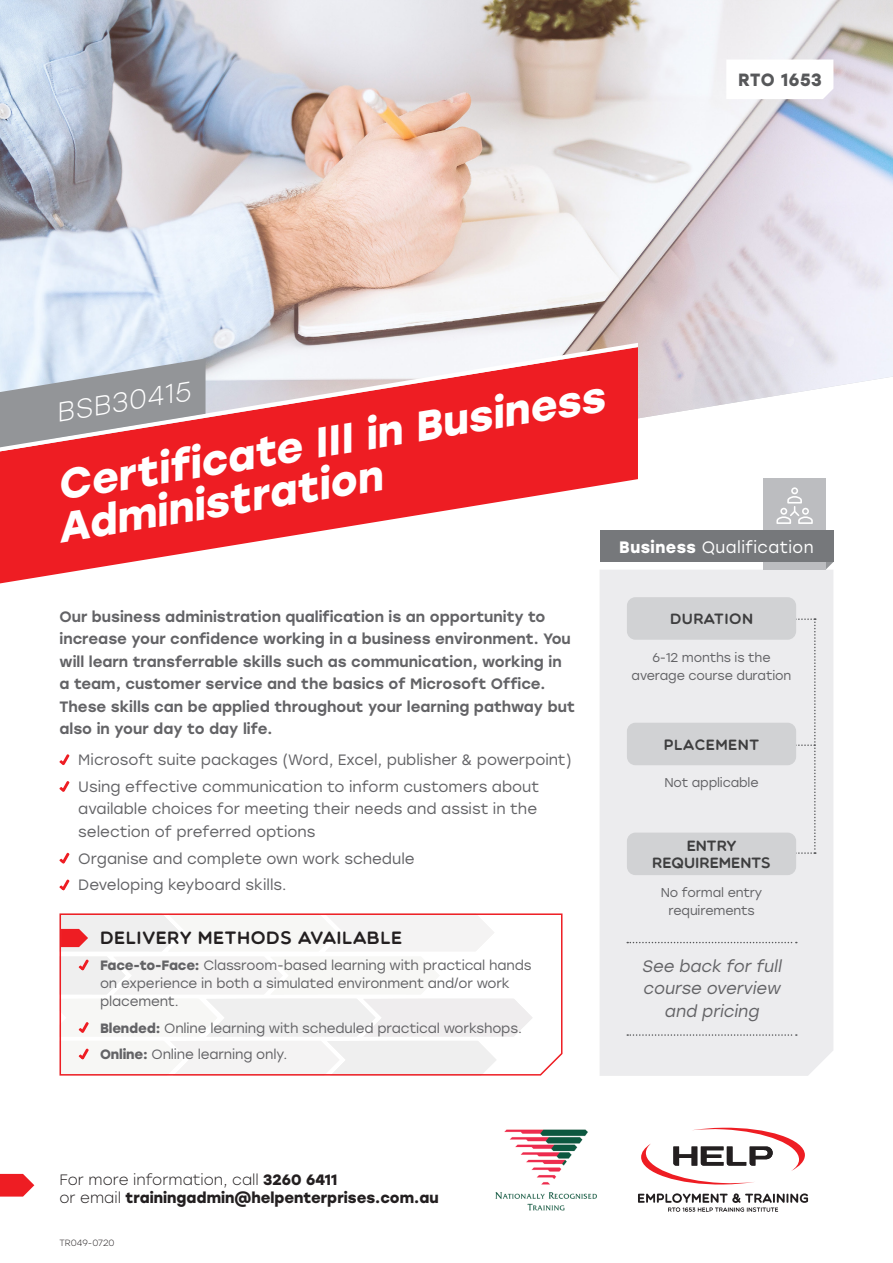
<style>
.page{position:relative;width:893px;height:1263px;background:#fff}
.page>*{position:absolute;margin:0;border:0;box-sizing:border-box;transform-origin:0 0}
.Banner_Headline{font:italic 700 42px/42.6px "Stolzl";color:#fff}
.Banner_Headline-2{font:italic 300 27px "Stolzl";color:#fff}
.t1{font:18px "Multicolore";letter-spacing:.03em;color:#231f20}
.t2{font:700 17.7px "Stolzl";letter-spacing:.03em;color:#57585a}
.t3{font:italic 16.5px/22.5px "Stolzl";color:#636366;text-align:center}
.t4{font:16.5px "Stolzl";letter-spacing:.03em;color:#fff}
.Standard_Body_GREY{font:500 15px/22.5px "Stolzl";color:#636366}
.Standard_Body_GREY-2{font:15px/22.5px "Stolzl";color:#636366}
.t5{font:700 15px/18px "Stolzl";color:#231f20}
.Sub_Headline-RED{font:15px "Multicolore";letter-spacing:.03em;color:#3e3e3f}
.Sub_Headline-RED-2{font:15px/16.5px "Multicolore";color:#3e3e3f;text-align:center}
.t6{font:13.5px/18px "Stolzl";letter-spacing:-.01em;color:#636366}
.t7{font:12.75px/18px "Stolzl";letter-spacing:-.01em;color:#636366;text-align:center}
.t8{font:300 9px "Stolzl";letter-spacing:-.01em;color:#231f20}
.s1{font-weight:700}
.s2{font-weight:300}
</style>
<div class="page">
<svg style="left:59px;top:913px;width:504px;height:163px"></svg>
<img style="left:0;top:0;width:893px;height:419px">
<img style="left:495px;top:1129px;width:102px;height:82px">
<svg style="left:641px;top:1128px;width:164px;height:57px"></svg>
<svg style="left:638px;top:1193px;width:170px;height:19px"></svg>
<svg style="left:0;top:1174px;width:34px;height:22px"></svg>
<svg style="left:726px;top:60px;width:107px;height:39px"></svg>
<svg style="left:826px;top:562px;width:7px;height:8px"></svg>
<div style="left:600px;top:570px;width:233px;height:506px;background:#ececee"></div>
<div style="left:788px;top:618px;width:28px;height:236px;background:#ececee"></div>
<div style="left:763px;top:478px;width:63px;height:92px;background:#bcbdc0"></div>
<div style="left:600px;top:530px;width:233px;height:32px;background:#76787b"></div>
<div style="left:627px;top:597px;width:169px;height:43px;background:#d1d2d4;border-radius:9px"></div>
<div style="left:627px;top:723px;width:169px;height:42px;background:#d1d2d4;border-radius:9px"></div>
<div style="left:627px;top:832px;width:169px;height:43px;background:#d1d2d4;border-radius:9px"></div>
<svg style="left:776px;top:487px;width:37px;height:37px"></svg>
<svg style="left:627px;top:942px;width:170px;height:1px"></svg>
<svg style="left:627px;top:1034px;width:170px;height:2px"></svg>
<svg style="left:59px;top:754px;width:11px;height:12px"></svg>
<svg style="left:59px;top:781px;width:11px;height:11px"></svg>
<svg style="left:59px;top:852px;width:11px;height:12px"></svg>
<svg style="left:59px;top:879px;width:11px;height:12px"></svg>
<svg style="left:0;top:451px;width:638px;height:132px;fill:#ee1d23"></svg>
<svg style="left:0;top:343px;width:638px;height:108px;fill:#ee1d23"></svg>
<svg style="left:0;top:358px;width:206px;height:89px;background:#b2999e"></svg>
<svg style="left:60px;top:913px;width:473px;height:163px"></svg>
<p class="t2" style="left:738px;top:67px;width:85px">RTO 1653</p>
<p class="Banner_Headline-2" style="left:53px;top:394px;width:137px;rotate:-9deg">BSB30415</p>
<p class="Banner_Headline" style="left:47px;top:462px;width:562px;rotate:-9deg">Certificate III in Business<br>Administration</p>
<p class="t4" style="left:619px;top:535px;width:196px"><span class="s1">Business</span> Qualification</p>
<p class="Standard_Body_GREY" style="left:60px;top:604px;width:517px">Our business administration qualification is an opportunity to increase your confidence working in a business environment. You will learn transferrable skills such as communication, working in a team, customer service and the basics of Microsoft Office.<br>These skills can be applied throughout your learning pathway but also in your day to day life.</p>
<p class="Standard_Body_GREY-2" style="left:78px;top:748px;width:495px">Microsoft suite packages (Word, Excel, publisher &amp; powerpoint)</p>
<p class="Standard_Body_GREY-2" style="left:78px;top:775px;width:462px">Using effective communication to inform customers about available choices for meeting their needs and assist in the selection of preferred options</p>
<p class="Standard_Body_GREY-2" style="left:78px;top:846px;width:338px">Organise and complete own work schedule</p>
<p class="Standard_Body_GREY-2" style="left:78px;top:873px;width:210px">Developing keyboard skills.</p>
<p class="t1" style="left:100px;top:927px;width:304px">DELIVERY METHODS AVAILABLE</p>
<p class="t6" style="left:100px;top:956px;width:433px"><span class="s1">Face-to-Face:</span> Classroom-based learning with practical hands on experience in both a simulated environment and/or work placement.</p>
<p class="t6" style="left:100px;top:1018px;width:423px"><span class="s1">Blended:</span> Online learning with scheduled practical workshops.</p>
<p class="t6" style="left:100px;top:1045px;width:189px"><span class="s1">Online:</span> Online learning only.</p>
<p class="Sub_Headline-RED" style="left:670px;top:610px;width:85px">DURATION</p>
<p class="t7" style="left:632px;top:648px;width:161px">6-12 months is the average course duration</p>
<p class="Sub_Headline-RED" style="left:664px;top:735px;width:97px">PLACEMENT</p>
<p class="t7" style="left:664px;top:773px;width:96px">Not applicable</p>
<p class="Sub_Headline-RED-2" style="left:652px;top:837px;width:120px">ENTRY<br>REQUIREMENTS</p>
<p class="t7" style="left:661px;top:883px;width:103px">No formal entry requirements</p>
<p class="t3" style="left:642px;top:954px;width:144px">See back for full course overview and pricing</p>
<p class="t5" style="left:60px;top:1170px;width:381px"><span class="s2">For more information, call</span> 3260 6411<br><span class="s2">or email</span> trainingadmin@helpenterprises.com.au</p>
<p class="t8" style="left:60px;top:1237px;width:57px">TR049-0720</p>
</div>
